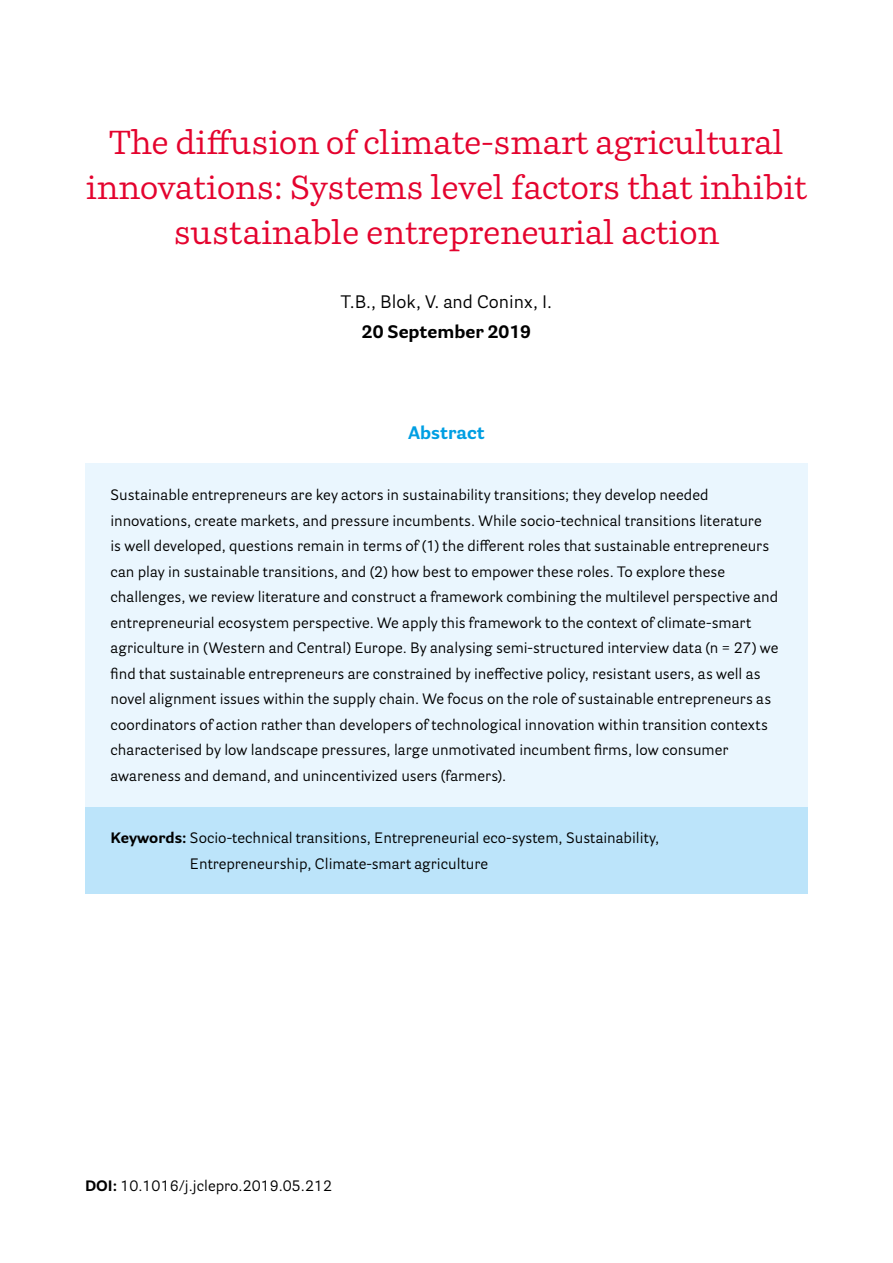
<style>
.page{position:relative;width:893px;height:1263px;background:#fff}
.page>*{position:absolute;margin:0;border:0;box-sizing:border-box;transform-origin:0 0}
.t1{font:33px/45px "Parry Pro";color:#e4032e;text-align:center}
.t2{font:18px "Parry Grotesque Pro";color:#000}
.t3{font:700 18px "Parry Grotesque Pro";color:#000}
.t4{font:700 18px "Parry Grotesque Pro";color:#009fe3}
.t5{font:15px/25.5px "Parry Grotesque Pro";color:#000}
.s1{font-weight:700}
</style>
<div class="page">
<div style="left:85px;top:806px;width:723px;height:88px;background:#bce4fa"></div>
<div style="left:85px;top:463px;width:723px;height:343px;background:#eaf6fe"></div>
<h1 class="t1" style="left:86px;top:119px;width:722px">The diffusion of climate-smart agricultural innovations: Systems level factors that inhibit sustainable entrepreneurial action</h1>
<p class="t2" style="left:341px;top:289px;width:213px">T.B., Blok, V. and Coninx, I.</p>
<p class="t3" style="left:362px;top:319px;width:171px">20 September 2019</p>
<p class="t4" style="left:408px;top:419px;width:78px">Abstract</p>
<p class="t5" style="left:111px;top:482px;width:670px">Sustainable entrepreneurs are key actors in sustainability transitions; they develop needed innovations, create markets, and pressure incumbents. While socio-technical transitions literature<br>is well developed, questions remain in terms of (1) the different roles that sustainable entrepreneurs can play in sustainable transitions, and (2) how best to empower these roles. To explore these challenges, we review literature and construct a framework combining the multilevel perspective and entrepreneurial ecosystem perspective. We apply this framework to the context of climate-smart agriculture in (Western and Central) Europe. By analysing semi-structured interview data (n = 27) we find that sustainable entrepreneurs are constrained by ineffective policy, resistant users, as well as novel alignment issues within the supply chain. We focus on the role of sustainable entrepreneurs as coordinators of action rather than developers of technological innovation within transition contexts characterised by low landscape pressures, large unmotivated incumbent firms, low consumer awareness and demand, and unincentivized users (farmers).</p>
<p class="t5" style="left:190px;top:825px;width:471px;text-indent:-79px"><span class="s1">Keywords:</span> Socio-technical transitions, Entrepreneurial eco-system, Sustainability,<br>Entrepreneurship, Climate-smart agriculture</p>
<p class="t5" style="left:85px;top:1172px;width:249px"><span class="s1">DOI:</span> 10.1016/j.jclepro.2019.05.212</p>
</div>
